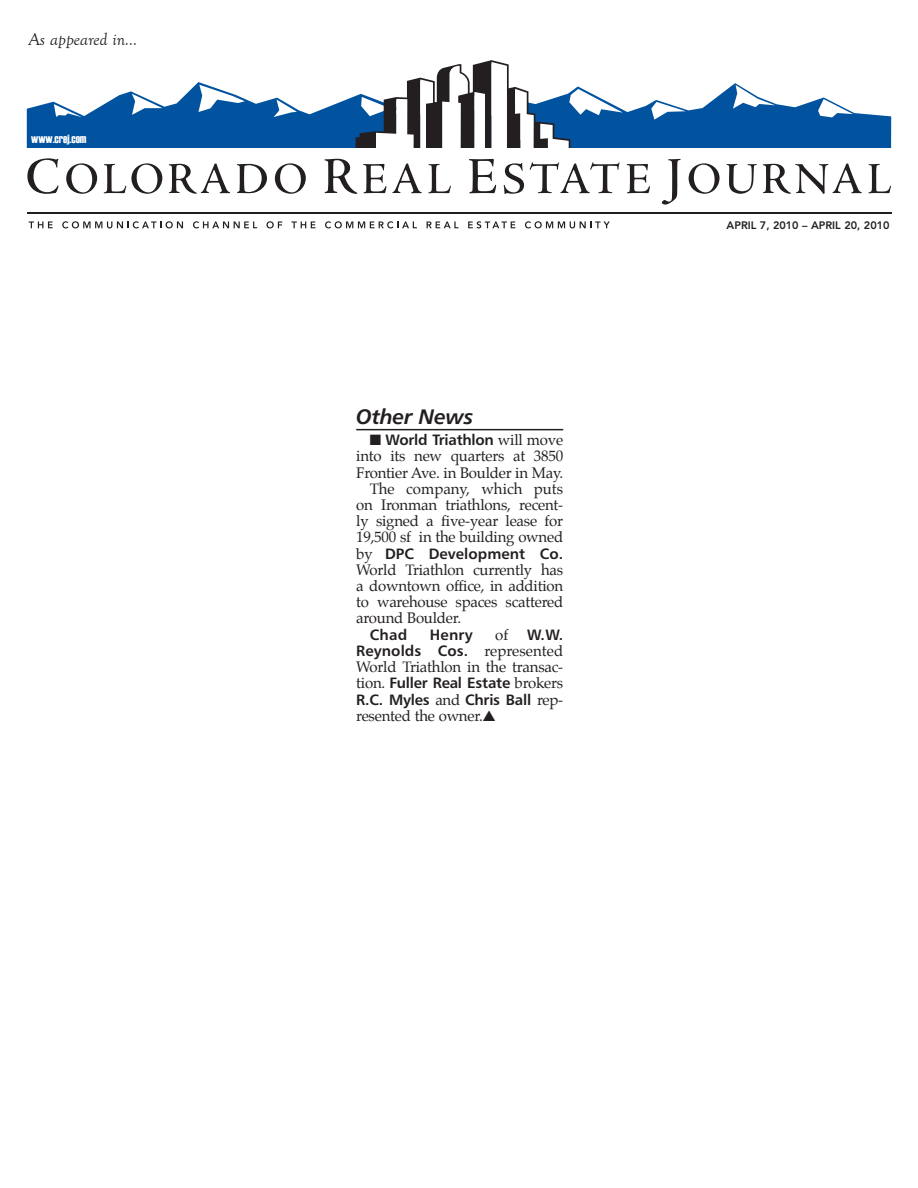
<style>
.page{position:relative;width:918px;height:1188px;background:#fff}
.page>*{position:absolute;margin:0;border:0;box-sizing:border-box;transform-origin:0 0}
.Other_news{font:21px "Humanist 777 BT Bold Italic B";letter-spacing:-.015em;color:#231f20}
.t1{font:italic 18px "Goudy Old Style T";color:#231f20}
.News_text{font:15px/16.2px "Palatino";letter-spacing:-.015em;color:#231f20;text-align:justify}
.News_text-2{font:15px "Humanist 777 BT Bold B";letter-spacing:.015em;color:#231f20}
.t2{font:12px "Haettenschweiler";color:#fff}
.t3{font:800 10.8px "Avenir";color:#231f20}
.s1{font-family:"Humanist 777 BT Bold B"}
</style>
<div class="page">
<svg style="left:27px;top:82px;width:864px;height:66px;fill:#0153a0"></svg>
<svg style="left:198px;top:85px;width:47px;height:27px"></svg>
<svg style="left:132px;top:94px;width:30px;height:21px"></svg>
<svg style="left:54px;top:104px;width:28px;height:13px"></svg>
<svg style="left:274px;top:100px;width:23px;height:17px"></svg>
<svg style="left:651px;top:102px;width:35px;height:18px"></svg>
<svg style="left:733px;top:85px;width:42px;height:24px"></svg>
<svg style="left:818px;top:99px;width:35px;height:18px"></svg>
<svg style="left:356px;top:60px;width:267px;height:88px"></svg>
<svg style="left:27px;top:158px;width:31px;height:36px"></svg>
<svg style="left:66px;top:163px;width:31px;height:31px"></svg>
<svg style="left:104px;top:163px;width:58px;height:31px"></svg>
<svg style="left:169px;top:163px;width:61px;height:31px"></svg>
<svg style="left:237px;top:164px;width:30px;height:29px"></svg>
<svg style="left:275px;top:163px;width:31px;height:31px"></svg>
<svg style="left:325px;top:159px;width:32px;height:35px"></svg>
<svg style="left:363px;top:164px;width:23px;height:29px"></svg>
<svg style="left:392px;top:163px;width:30px;height:30px"></svg>
<svg style="left:428px;top:164px;width:23px;height:29px"></svg>
<svg style="left:469px;top:159px;width:27px;height:34px"></svg>
<svg style="left:504px;top:163px;width:20px;height:31px"></svg>
<svg style="left:530px;top:162px;width:90px;height:31px"></svg>
<svg style="left:627px;top:164px;width:23px;height:29px"></svg>
<svg style="left:662px;top:159px;width:19px;height:46px"></svg>
<svg style="left:689px;top:163px;width:31px;height:31px"></svg>
<svg style="left:727px;top:164px;width:30px;height:30px"></svg>
<svg style="left:763px;top:163px;width:99px;height:31px"></svg>
<svg style="left:868px;top:164px;width:23px;height:29px"></svg>
<hr style="left:27px;top:212px;width:864px;height:1px;background:#231f20">
<svg style="left:29px;top:221px;width:24px;height:7px"></svg>
<svg style="left:62px;top:221px;width:121px;height:7px"></svg>
<svg style="left:193px;top:221px;width:64px;height:7px"></svg>
<svg style="left:266px;top:221px;width:16px;height:7px"></svg>
<svg style="left:291px;top:221px;width:24px;height:7px"></svg>
<svg style="left:325px;top:221px;width:92px;height:7px"></svg>
<svg style="left:427px;top:221px;width:31px;height:7px"></svg>
<svg style="left:468px;top:221px;width:47px;height:7px"></svg>
<svg style="left:525px;top:221px;width:85px;height:7px"></svg>
<hr style="left:356px;top:429px;width:207px;height:1px;background:#231f20">
<p class="t1" style="left:28px;top:29px;width:110px">As appeared in…</p>
<p class="t2" style="left:31px;top:132px;width:57px">www.crej.com</p>
<p class="Other_news" style="left:356px;top:404px;width:119px">Other News</p>
<p class="News_text" style="left:356px;top:432px;width:209px;text-indent:14px">■ <span class="s1">World Triathlon</span> will move into its new quarters at 3850<br>Frontier Ave. in Boulder in May.</p>
<p class="News_text" style="left:356px;top:480px;width:208px;text-indent:14px">The company, which puts on Ironman triathlons, recent&shy;ly signed a five-year lease for 19,500 sf in the building owned by <span class="s1">DPC Development Co.<br></span>World Triathlon currently has a downtown office, in addition to warehouse spaces scattered around Boulder.</p>
<p class="News_text-2" style="left:370px;top:625px;width:39px">Chad</p>
<p class="News_text-2" style="left:430px;top:625px;width:44px">Henry</p>
<p class="News_text" style="left:495px;top:626px;width:15px">of</p>
<p class="News_text" style="left:356px;top:626px;width:209px;text-indent:171px"><span class="s1">W.W.<br>Reynolds Cos.</span> represented World Triathlon in the transac&shy;tion. <span class="s1">Fuller Real Estate</span> brokers <span class="s1">R.C. Myles</span> and <span class="s1">Chris Ball</span> rep&shy;resented the owner.▲</p>
<p class="t3" style="left:727px;top:218px;width:164px">APRIL 7, 2010 – APRIL 20, 2010</p>
</div>
